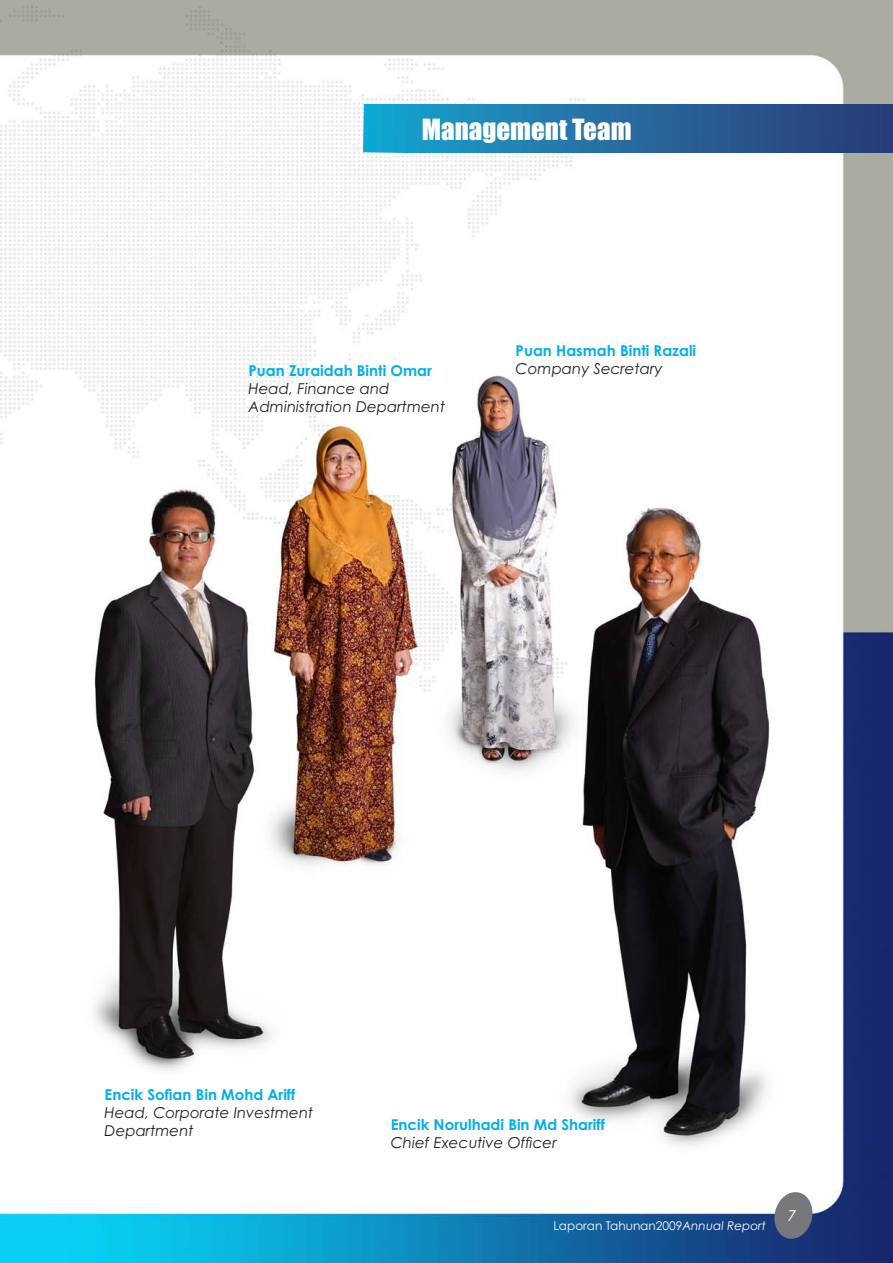
<style>
.page{position:relative;width:893px;height:1263px;background:#fff}
.page>*{position:absolute;margin:0;border:0;box-sizing:border-box;transform-origin:0 0}
.t1{font:27px "Impact";color:#fff}
.t2{font:italic 15px/18px "Century Gothic";color:#231f20}
.t3{font:700 15px/18px "Century Gothic";color:#00aeef}
.t4{font:italic 15px "Century Gothic";color:#fff}
.t5{font:12px "Century Gothic";color:#fff}
.s1{font-weight:700;font-style:normal;color:#00aeef}
.s2{font-weight:400;font-style:italic;color:#231f20}
.s3{font-style:italic}
</style>
<div class="page">
<img style="left:0;top:0;width:893px;height:1263px">
<svg style="left:364px;top:104px;width:529px;height:48px"></svg>
<svg style="left:772px;top:1190px;width:43px;height:51px"></svg>
<p class="t1" style="left:422px;top:121px;width:211px">Management Team</p>
<p class="t3" style="left:516px;top:343px;width:182px">Puan Hasmah Binti Razali</p>
<p class="t3" style="left:249px;top:363px;width:185px">Puan Zuraidah Binti Omar</p>
<p class="t2" style="left:516px;top:361px;width:148px">Company Secretary</p>
<p class="t2" style="left:249px;top:381px;width:198px">Head, Finance and<br>Administration Department</p>
<p class="t2" style="left:105px;top:1087px;width:210px"><span class="s1">Encik So-an Bin Mohd Ariff<br></span>Head, Corporate Investment<br>Department</p>
<p class="t3" style="left:391px;top:1118px;width:216px">Encik Norulhadi Bin Md Shariff<br><span class="s2">Chief Executive Of-cer</span></p>
<p class="t5" style="left:553px;top:1221px;width:214px">Laporan Tahunan2009<span class="s3">Annual Report</span></p>
<p class="t4" style="left:788px;top:1209px;width:10px">7</p>
</div>
